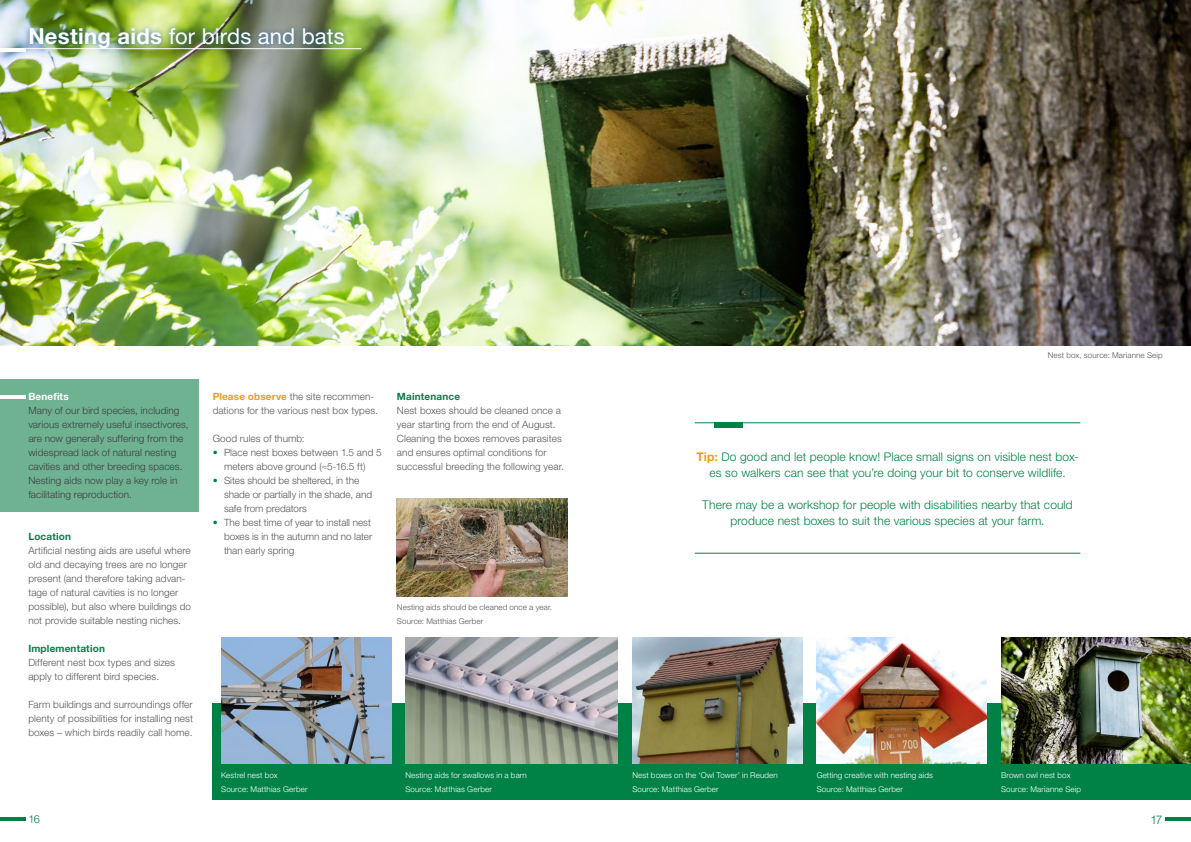
<style>
.page{position:relative;width:1191px;height:842px;background:#fff}
.page>*{position:absolute;margin:0;border:0;box-sizing:border-box;transform-origin:0 0}
.t1{font:22px "Helvetica Neue LT Std";letter-spacing:.005em;color:#fff}
.t2{font:300 12px/16px "Helvetica Neue LT Std";letter-spacing:.01em;color:#008247;text-align:center}
.t3{font:300 11px "Helvetica Neue LT Std";color:#008247}
.t4{font:300 10px/14px "Helvetica Neue LT Std";letter-spacing:.005em;color:#57585a}
.t5{font:300 10px/14px "Helvetica Neue LT Std";letter-spacing:.005em;color:#3e3e3f}
.t6{font:700 10px "Helvetica Neue LT Std";letter-spacing:.015em;color:#008247}
.t7{font:700 10px "Helvetica Neue LT Std";letter-spacing:.015em;color:#fff}
.t8{font:300 8px/14px "Helvetica Neue LT Std";letter-spacing:.015em;color:#fff}
.t9{font:300 8px/14px "Helvetica Neue LT Std";letter-spacing:.015em;color:#57585a}
.s1{font-weight:700}
.s2{font-weight:700;color:#f7981d}
.s3{color:#008247}
</style>
<div class="page">
<div style="left:213px;top:703px;width:978px;height:96px;background:#008247"></div>
<img style="left:0;top:0;width:1191px;height:346px">
<img style="left:221px;top:638px;width:170px;height:126px">
<img style="left:397px;top:498px;width:170px;height:98px">
<img style="left:405px;top:638px;width:212px;height:126px">
<img style="left:1001px;top:638px;width:190px;height:126px">
<img style="left:632px;top:638px;width:170px;height:126px">
<img style="left:816px;top:638px;width:170px;height:126px">
<hr style="left:0;top:817px;width:26px;height:4px;background:#008247">
<hr style="left:1165px;top:817px;width:26px;height:4px;background:#008247">
<div style="left:0;top:380px;width:198px;height:132px;background:#6eb291"></div>
<div style="left:23px;top:22px;width:327px;height:33px;background:#01509f;opacity:.75"></div>
<hr style="left:0;top:48px;width:26px;height:4px;background:#fff">
<hr style="left:0;top:48px;width:361px;height:1px;background:#fff">
<hr style="left:694px;top:422px;width:386px;height:1px;background:#008247">
<hr style="left:694px;top:553px;width:386px;height:1px;background:#008247">
<div style="left:714px;top:422px;width:29px;height:6px;background:#008247"></div>
<hr style="left:0;top:395px;width:26px;height:4px;background:#fff">
<h1 class="t1" style="left:28px;top:23px;width:318px"><span class="s1">Nesting aids</span> for birds and bats</h1>
<p class="t7" style="left:28px;top:390px;width:42px">Benefits</p>
<p class="t5" style="left:28px;top:403px;width:162px">Many of our bird species, including various extremely useful insectivores, are now generally suffering from the widespread lack of natural nesting cavities and other breeding spaces.<br>Nesting aids now play a key role in facilitating reproduction.</p>
<p class="t6" style="left:28px;top:530px;width:44px">Location</p>
<p class="t4" style="left:28px;top:543px;width:164px">Artificial nesting aids are useful where old and decaying trees are no longer present (and therefore taking advan&shy;tage of natural cavities is no longer possible), but also where buildings do not provide suitable nesting niches.</p>
<p class="t6" style="left:28px;top:642px;width:78px">Implementation</p>
<p class="t4" style="left:28px;top:655px;width:148px">Different nest box types and sizes apply to different bird species.</p>
<p class="t4" style="left:28px;top:697px;width:166px;text-align:justify">Farm buildings and surroundings offer plenty of possibilities for installing nest boxes – which birds readily call home.</p>
<p class="t4" style="left:213px;top:389px;width:167px"><span class="s2">Please observe</span> the site recommen&shy;dations for the various nest box types.</p>
<p class="t4" style="left:213px;top:431px;width:94px">Good rules of thumb:</p>
<p class="t4" style="left:213px;top:445px;width:171px;text-align:center"><span class="s3">•</span> Place nest boxes between 1.5 and 5 meters above ground (≈5-16.5 ft)</p>
<p class="t4" style="left:224px;top:473px;width:150px;text-indent:-11px"><span class="s3">•</span> Sites should be sheltered, in the shade or partially in the shade, and safe from predators</p>
<p class="t4" style="left:224px;top:515px;width:150px;text-indent:-11px"><span class="s3">•</span> The best time of year to install nest boxes is in the autumn and no later than early spring</p>
<p class="t6" style="left:397px;top:390px;width:65px">Maintenance</p>
<p class="t4" style="left:397px;top:403px;width:168px">Nest boxes should be cleaned once a year starting from the end of August.<br>Cleaning the boxes removes parasites and ensures optimal conditions for successful breeding the following year.</p>
<p class="t9" style="left:397px;top:600px;width:157px">Nesting aids should be cleaned once a year.<br>Source: Matthias Gerber</p>
<p class="t9" style="left:1047px;top:348px;width:116px">Nest box, source: Marianne Seip</p>
<p class="t2" style="left:696px;top:448px;width:384px"><span class="s2">Tip:</span> Do good and let people know! Place small signs on visible nest box&shy;es so walkers can see that you’re doing your bit to conserve wildlife.</p>
<p class="t2" style="left:702px;top:496px;width:372px">There may be a workshop for people with disabilities nearby that could produce nest boxes to suit the various species at your farm.</p>
<p class="t8" style="left:221px;top:768px;width:88px">Kestrel nest box<br>Source: Matthias Gerber</p>
<p class="t8" style="left:405px;top:768px;width:123px">Nesting aids for swallows in a barn<br>Source: Matthias Gerber</p>
<p class="t8" style="left:632px;top:768px;width:147px">Nest boxes on the ‘Owl Tower’ in Reuden<br>Source: Matthias Gerber</p>
<p class="t8" style="left:816px;top:768px;width:118px">Getting creative with nesting aids<br>Source: Matthias Gerber</p>
<p class="t8" style="left:1001px;top:768px;width:81px">Brown owl nest box<br>Source: Marianne Seip</p>
<p class="t3" style="left:28px;top:813px;width:13px">16</p>
<p class="t2" style="left:1150px;top:811px;width:14px">17</p>
</div>
